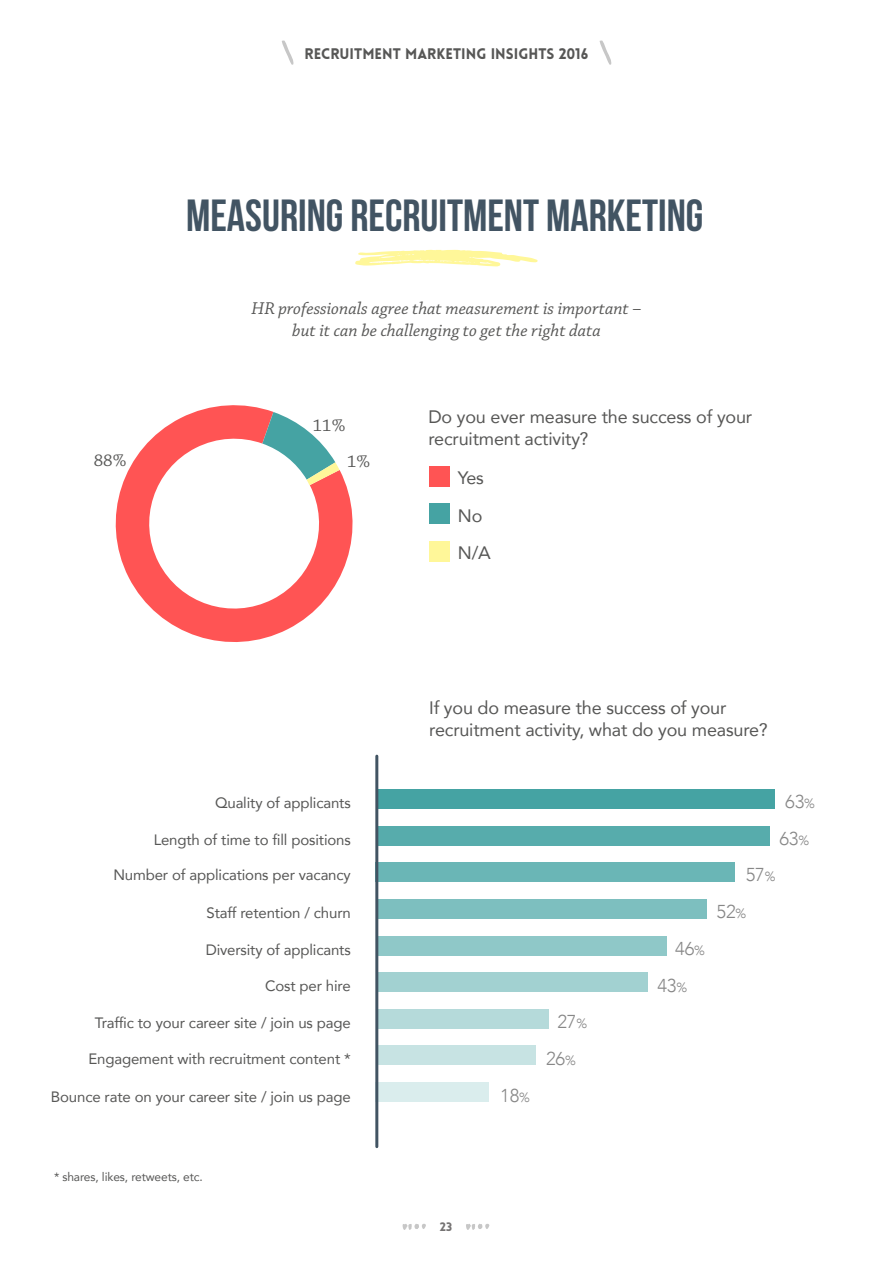
<style>
.page{position:relative;width:893px;height:1263px;background:#fff}
.page>*{position:absolute;margin:0;border:0;box-sizing:border-box;transform-origin:0 0}
.t1{font:45px "Bebas Neue";color:#425463}
.t2{font:300 18.6px/37px "Avenir";letter-spacing:-.01em;color:#878787}
.t3{font:18px/21.6px "Avenir";letter-spacing:-.01em;color:#575756}
.t4{font:italic 18px/21.6px "Chaparral Pro";color:#575756;text-align:center}
.t5{font:18px "Chaparral Pro";color:#575756}
.t6{font:15px "Avenir";letter-spacing:-.01em;color:#575756}
.t7{font:900 15px "Lovelo";color:#575756}
.t8{font:12px "Avenir";letter-spacing:-.01em;color:#575756}
.t9{font:900 12px "Lovelo";color:#757373}
.s1{font-size:13.2px}
</style>
<div class="page">
<svg style="left:282px;top:40px;width:12px;height:25px"></svg>
<svg style="left:599px;top:40px;width:13px;height:25px"></svg>
<svg style="left:402px;top:1224px;width:24px;height:6px"></svg>
<svg style="left:466px;top:1224px;width:23px;height:6px"></svg>
<div style="left:429px;top:466px;width:21px;height:21px;background:#ff5454"></div>
<div style="left:429px;top:504px;width:21px;height:20px;background:#45a3a3"></div>
<div style="left:429px;top:541px;width:21px;height:21px;background:#fff799"></div>
<svg style="left:115px;top:405px;width:238px;height:237px"></svg>
<svg style="left:262px;top:412px;width:78px;height:73px"></svg>
<div style="left:376px;top:789px;width:399px;height:19px;background:#45a3a3"></div>
<div style="left:377px;top:826px;width:393px;height:19px;background:#57acac"></div>
<div style="left:375px;top:863px;width:360px;height:19px;background:#6ab6b6"></div>
<div style="left:376px;top:899px;width:330px;height:19px;background:#7dbfbf"></div>
<div style="left:377px;top:936px;width:289px;height:19px;background:#8fc8c8"></div>
<div style="left:376px;top:973px;width:272px;height:19px;background:#a2d1d1"></div>
<div style="left:377px;top:1009px;width:171px;height:19px;background:#b5dada"></div>
<div style="left:376px;top:1046px;width:160px;height:19px;background:#c7e3e3"></div>
<div style="left:375px;top:1082px;width:114px;height:20px;background:#daeded"></div>
<hr style="left:375px;top:756px;width:3px;height:391px;background:#425463">
<svg style="left:355px;top:250px;width:183px;height:16px"></svg>
<p class="t7" style="left:305px;top:45px;width:285px">RECRUITMENT MARKETING INSIGHTS 2016</p>
<h1 class="t1" style="left:186px;top:191px;width:519px">MEASURING RECRUITMENT MARKETING</h1>
<p class="t5" style="left:94px;top:451px;width:34px">88%</p>
<p class="t4" style="left:252px;top:298px;width:391px">HR professionals agree that measurement is important – but it can be challenging to get the right data</p>
<p class="t5" style="left:313px;top:416px;width:34px">11%</p>
<p class="t5" style="left:347px;top:452px;width:25px">1%</p>
<p class="t3" style="left:428px;top:406px;width:325px">Do you ever measure the success of your recruitment activity?</p>
<p class="t3" style="left:458px;top:459px;width:28px;line-height:37.5px">Yes<br>No</p>
<p class="t3" style="left:458px;top:542px;width:34px">N/A</p>
<p class="t3" style="left:429px;top:696px;width:340px">If you do measure the success of your recruitment activity, what do you measure?</p>
<p class="t6" style="left:215px;top:791px;width:137px">Quality of applicants</p>
<p class="t6" style="left:154px;top:828px;width:199px">Length of time to fill positions</p>
<p class="t6" style="left:113px;top:863px;width:239px">Number of applications per vacancy</p>
<p class="t6" style="left:206px;top:900px;width:146px">Staff retention / churn</p>
<p class="t6" style="left:206px;top:937px;width:147px">Diversity of applicants</p>
<p class="t6" style="left:265px;top:973px;width:87px">Cost per hire</p>
<p class="t6" style="left:95px;top:1011px;width:258px">Traffic to your career site / join us page</p>
<p class="t6" style="left:89px;top:1047px;width:264px">Engagement with recruitment content *</p>
<p class="t6" style="left:51px;top:1084px;width:301px">Bounce rate on your career site / join us page</p>
<p class="t8" style="left:54px;top:1167px;width:150px">* shares, likes, retweets, etc.</p>
<p class="t9" style="left:440px;top:1219px;width:14px">23</p>
<p class="t2" style="left:500px;top:1077px;width:31px">18<span class="s1">%</span></p>
<p class="t2" style="left:546px;top:1003px;width:42px;line-height:36.6px;text-indent:11px">27<span class="s1">%<br></span>26<span class="s1">%</span></p>
<p class="t2" style="left:657px;top:930px;width:49px;text-indent:18px">46<span class="s1">%<br></span>43<span class="s1">%</span></p>
<p class="t2" style="left:785px;top:783px;width:31px">63<span class="s1">%</span></p>
<p class="t2" style="left:779px;top:820px;width:31px">63<span class="s1">%</span></p>
<p class="t2" style="left:717px;top:856px;width:60px;text-indent:29px">57<span class="s1">%<br></span>52<span class="s1">%</span></p>
</div>
